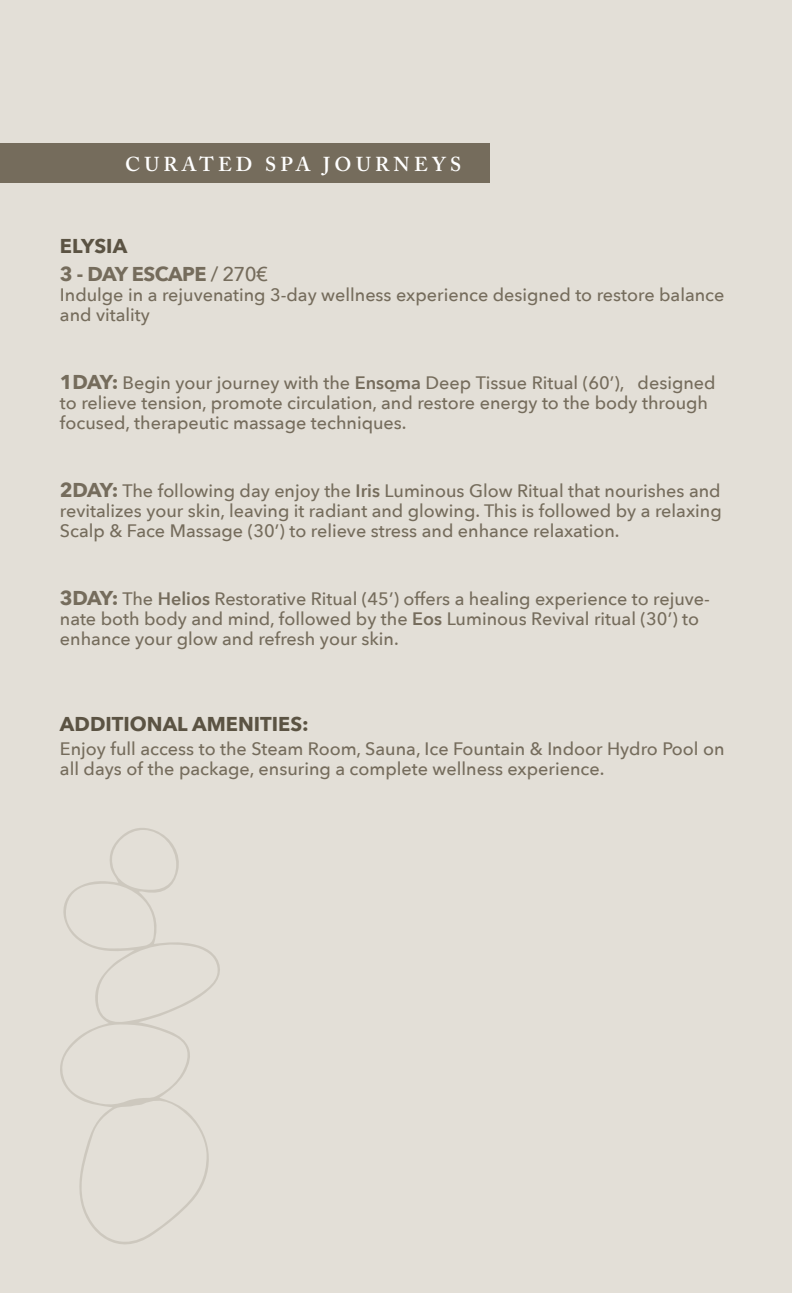
<style>
.page{position:relative;width:792px;height:1293px;background:#e3dfd7}
.page>*{position:absolute;margin:0;border:0;box-sizing:border-box;transform-origin:0 0}
.t1{font:700 20px/28px "Avenir Next";letter-spacing:-.025em;color:#756c5c}
.t2{font:700 20px "Avenir Next";color:#5b5343}
.t3{font:600 20px "Adobe Caslon Pro";letter-spacing:.215em;color:#fff}
.t4{font:500 18px/20px "Avenir Next";color:#756c5c}
.s1{color:#5b5343}
.s2{font-weight:500}
.s3{font-weight:700;font-size:20px}
.s4{font-weight:600}
</style>
<div class="page">
<div style="left:0;top:143px;width:490px;height:40px;background:#756c5c"></div>
<svg style="left:60px;top:828px;width:160px;height:416px"></svg>
<p class="t3" style="left:125px;top:152px;width:338px">CURATED SPA JOURNEYS</p>
<p class="t1" style="left:60px;top:231px;width:210px"><span class="s1">ELYSIA<br></span>3 - DAY ESCAPE <span class="s2">/ 270€</span></p>
<p class="t4" style="left:60px;top:284px;width:666px">Indulge in a rejuvenating 3-day wellness experience designed to restore balance and vitality</p>
<p class="t4" style="left:60px;top:372px;width:657px"><span class="s3">1DAY:</span> Begin your journey with the <span class="s4">Enso̱ma</span> Deep Tissue Ritual (60’), designed to relieve tension, promote circulation, and restore energy to the body through focused, therapeutic massage techniques.</p>
<p class="t4" style="left:60px;top:480px;width:663px;text-align:justify"><span class="s3">2DAY:</span> The following day enjoy the <span class="s4">Iris</span> Luminous Glow Ritual that nourishes and revitalizes your skin, leaving it radiant and glowing. This is followed by a relaxing Scalp &amp; Face Massage (30’) to relieve stress and enhance relaxation.</p>
<p class="t4" style="left:60px;top:588px;width:652px"><span class="s3">3DAY:</span> The <span class="s4">Helios</span> Restorative Ritual (45’) offers a healing experience to rejuve&shy;nate both body and mind, followed by the <span class="s4">Eos</span> Luminous Revival ritual (30’) to enhance your glow and refresh your skin.</p>
<p class="t2" style="left:60px;top:706px;width:250px">ADDITIONAL AMENITIES:</p>
<p class="t4" style="left:60px;top:738px;width:666px">Enjoy full access to the Steam Room, Sauna, Ice Fountain &amp; Indoor Hydro Pool on all days of the package, ensuring a complete wellness experience.</p>
</div>
